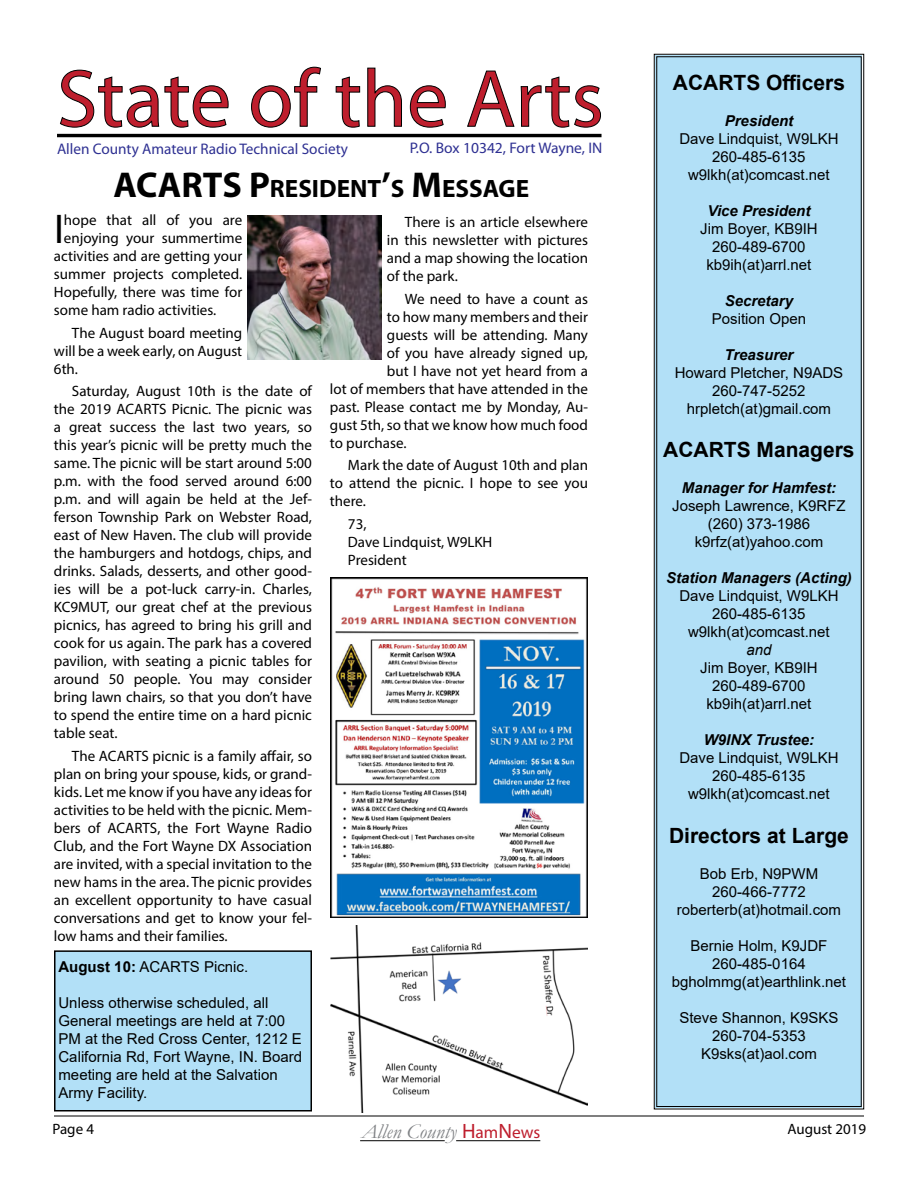
<style>
.page{position:relative;width:918px;height:1188px;background:#fff}
.page>*{position:absolute;margin:0;border:0;box-sizing:border-box;transform-origin:0 0}
.t1{font:81.9px "Myriad Pro";color:#be1e2d}
.t2{font:41.7px "Myriad Pro";color:#000}
.t3{font:700 25.2px "Myriad Pro";color:#000}
.t4{font:700 21px "Arial";color:#000}
.t5{font:italic 20.85px "Garamond";color:#808285}
.t6{font:15.3px "Myriad Pro";color:#2e3092}
.t7{font:15px/18px "Myriad Pro";color:#000;text-align:justify}
.t8{font:15px/18px "Arial";color:#000;text-align:center}
.t9{font:italic 700 15px "Arial";color:#000}
.t10{font:italic 15px "Arial";color:#000}
.s1{font-size:36px}
.s2{font-weight:700}
.s3{font-family:"Myriad Pro";font-style:normal;color:#be1e2d}
.s4{font-family:"Myriad Pro";font-style:normal;font-size:17.4px;color:#be1e2d}
</style>
<div class="page">
<hr style="left:360px;top:1140px;width:85px;height:1px;background:#000">
<hr style="left:456px;top:1140px;width:84px;height:1px;background:#000">
<hr style="left:54px;top:1116px;width:810px;height:1px;background:#000">
<svg style="left:60px;top:70px;width:169px;height:58px"></svg>
<svg style="left:251px;top:67px;width:70px;height:61px"></svg>
<svg style="left:336px;top:77px;width:24px;height:51px"></svg>
<svg style="left:367px;top:68px;width:35px;height:59px"></svg>
<svg style="left:410px;top:85px;width:36px;height:43px"></svg>
<svg style="left:467px;top:71px;width:47px;height:56px"></svg>
<svg style="left:521px;top:77px;width:80px;height:51px"></svg>
<hr style="left:57px;top:134px;width:545px;height:3px;background:#000">
<img style="left:248px;top:216px;width:134px;height:144px">
<img style="left:330px;top:926px;width:258px;height:187px">
<img style="left:330px;top:578px;width:258px;height:339px">
<div style="left:654px;top:54px;width:210px;height:1056px;background:#b2e0f7"></div>
<div style="left:55px;top:951px;width:256px;height:160px;background:#b2e0f7"></div>
<div style="left:54px;top:950px;width:258px;height:162px;border:2px solid #000"></div>
<h1 class="t1" style="left:57px;top:48px;width:548px">State of the Arts</h1>
<p class="t6" style="left:57px;top:140px;width:293px">Allen County Amateur Radio Technical Society</p>
<p class="t6" style="left:410px;top:139px;width:194px">P.O. Box 10342, Fort Wayne, IN</p>
<h3 class="t3" style="left:113px;top:172px;width:417px"><span class="s1">ACARTS P</span>RESIDENT<span class="s1">’</span>S <span class="s1">M</span>ESSAGE</h3>
<h2 class="t2" style="left:54px;top:204px;width:11px">I</h2>
<p class="t7" style="left:64px;top:211px;width:180px">hope that all of you are</p>
<p class="t7" style="left:64px;top:229px;width:180px">enjoying your summertime</p>
<p class="t7" style="left:54px;top:247px;width:190px">activities and are getting your</p>
<p class="t7" style="left:54px;top:265px;width:190px">summer projects completed.</p>
<p class="t7" style="left:54px;top:283px;width:190px">Hopefully, there was time for</p>
<p class="t7" style="left:54px;top:301px;width:164px">some ham radio activities.</p>
<p class="t7" style="left:54px;top:324px;width:190px;text-indent:18px">The August board meeting will be a week early, on August 6th.</p>
<p class="t7" style="left:54px;top:382px;width:260px;text-indent:18px">Saturday, August 10th is the date of the 2019 ACARTS Picnic. The picnic was a great success the last two years, so this year’s picnic will be pretty much the same. The picnic will be start around 5:00 p.m. with the food served around 6:00 p.m. and will again be held at the Jef&shy;ferson Township Park on Webster Road, east of New Haven. The club will provide the hamburgers and hotdogs, chips, and drinks. Salads, desserts, and other good&shy;ies will be a pot-luck carry-in. Charles, KC9MUT, our great chef at the previous picnics, has agreed to bring his grill and cook for us again. The park has a covered pavilion, with seating a picnic tables for around 50 people. You may consider bring lawn chairs, so that you don’t have to spend the entire time on a hard picnic table seat.</p>
<p class="t7" style="left:54px;top:747px;width:260px;text-indent:18px">The ACARTS picnic is a family affair, so plan on bring your spouse, kids, or grand&shy;kids. Let me know if you have any ideas for activities to be held with the picnic. Mem&shy;bers of ACARTS, the Fort Wayne Radio Club, and the Fort Wayne DX Association are invited, with a special invitation to the new hams in the area. The picnic provides an excellent opportunity to have casual conversations and get to know your fel&shy;low hams and their families.</p>
<p class="t8" style="left:58px;top:958px;width:191px"><span class="s2">August 10:</span> ACARTS Picnic.</p>
<p class="t8" style="left:58px;top:994px;width:245px;text-align:left">Unless otherwise scheduled, all<br>General meetings are held at 7:00<br>PM at the Red Cross Center, 1212 E<br>California Rd, Fort Wayne, IN. Board meeting are held at the Salvation<br>Army Facility.</p>
<p class="t7" style="left:387px;top:213px;width:203px;text-indent:18px">There is an article elsewhere in this newsletter with pictures and a map showing the location of the park.</p>
<p class="t7" style="left:405px;top:289px;width:184px">We need to have a count as</p>
<p class="t7" style="left:387px;top:307px;width:203px">to how many members and their</p>
<p class="t7" style="left:387px;top:325px;width:203px">guests will be attending. Many</p>
<p class="t7" style="left:387px;top:343px;width:203px">of you have already signed up,</p>
<p class="t7" style="left:387px;top:361px;width:202px">but I have not yet heard from a</p>
<p class="t7" style="left:330px;top:379px;width:259px">lot of members that have attended in the</p>
<p class="t7" style="left:330px;top:397px;width:259px">past. Please contact me by Monday, Au-</p>
<p class="t7" style="left:330px;top:415px;width:259px">gust 5th, so that we know how much food</p>
<p class="t7" style="left:330px;top:433px;width:78px">to purchase.</p>
<p class="t7" style="left:330px;top:456px;width:260px;text-indent:18px">Mark the date of August 10th and plan to attend the picnic. I hope to see you there.</p>
<p class="t7" style="left:348px;top:514px;width:146px;text-align:left">73,<br>Dave Lindquist, W9LKH<br>President</p>
<h3 class="t4" style="left:673px;top:68px;width:174px">ACARTS Officers</h3>
<p class="t9" style="left:725px;top:111px;width:70px">President</p>
<p class="t8" style="left:679px;top:130px;width:161px">Dave Lindquist, W9LKH<br>260-485-6135 w9lkh(at)comcast.net</p>
<p class="t9" style="left:708px;top:201px;width:104px">Vice President</p>
<p class="t8" style="left:700px;top:220px;width:119px">Jim Boyer, KB9IH<br>260-489-6700 kb9ih(at)arrl.net</p>
<p class="t9" style="left:725px;top:291px;width:70px">Secretary</p>
<p class="t8" style="left:712px;top:310px;width:96px">Position Open</p>
<p class="t9" style="left:725px;top:345px;width:70px">Treasurer</p>
<p class="t8" style="left:675px;top:364px;width:170px">Howard Pletcher, N9ADS<br>260-747-5252 hrpletch(at)gmail.com</p>
<h3 class="t4" style="left:663px;top:435px;width:193px">ACARTS Managers</h3>
<p class="t9" style="left:682px;top:478px;width:156px">Manager for Hamfest:</p>
<p class="t8" style="left:672px;top:497px;width:175px">Joseph Lawrence, K9RFZ (260) 373-1986 k9rfz(at)yahoo.com</p>
<p class="t9" style="left:666px;top:568px;width:187px">Station Managers (Acting)</p>
<p class="t8" style="left:679px;top:587px;width:161px">Dave Lindquist, W9LKH<br>260-485-6135 w9lkh(at)comcast.net</p>
<p class="t10" style="left:746px;top:641px;width:27px">and</p>
<p class="t8" style="left:700px;top:659px;width:119px">Jim Boyer, KB9IH<br>260-489-6700 kb9ih(at)arrl.net</p>
<p class="t9" style="left:704px;top:730px;width:112px">W9INX Trustee:</p>
<p class="t8" style="left:679px;top:749px;width:161px">Dave Lindquist, W9LKH<br>260-485-6135 w9lkh(at)comcast.net</p>
<h3 class="t4" style="left:669px;top:821px;width:181px">Directors at Large</h3>
<p class="t8" style="left:677px;top:864px;width:166px">Bob Erb, N9PWM<br>260-466-7772 roberterb(at)hotmail.com</p>
<p class="t8" style="left:672px;top:936px;width:176px">Bernie Holm, K9JDF<br>260-485-0164 bgholmmg(at)earthlink.net</p>
<p class="t8" style="left:679px;top:1008px;width:161px">Steve Shannon, K9SKS<br>260-704-5353<br>K9sks(at)aol.com</p>
<p class="t7" style="left:52px;top:1120px;width:43px">Page 4</p>
<h3 class="t5" style="left:361px;top:1118px;width:180px">Allen County <span class="s3">H</span><span class="s4">am</span><span class="s3">N</span><span class="s4">ews</span></h3>
<p class="t7" style="left:787px;top:1120px;width:80px">August 2019</p>
</div>
